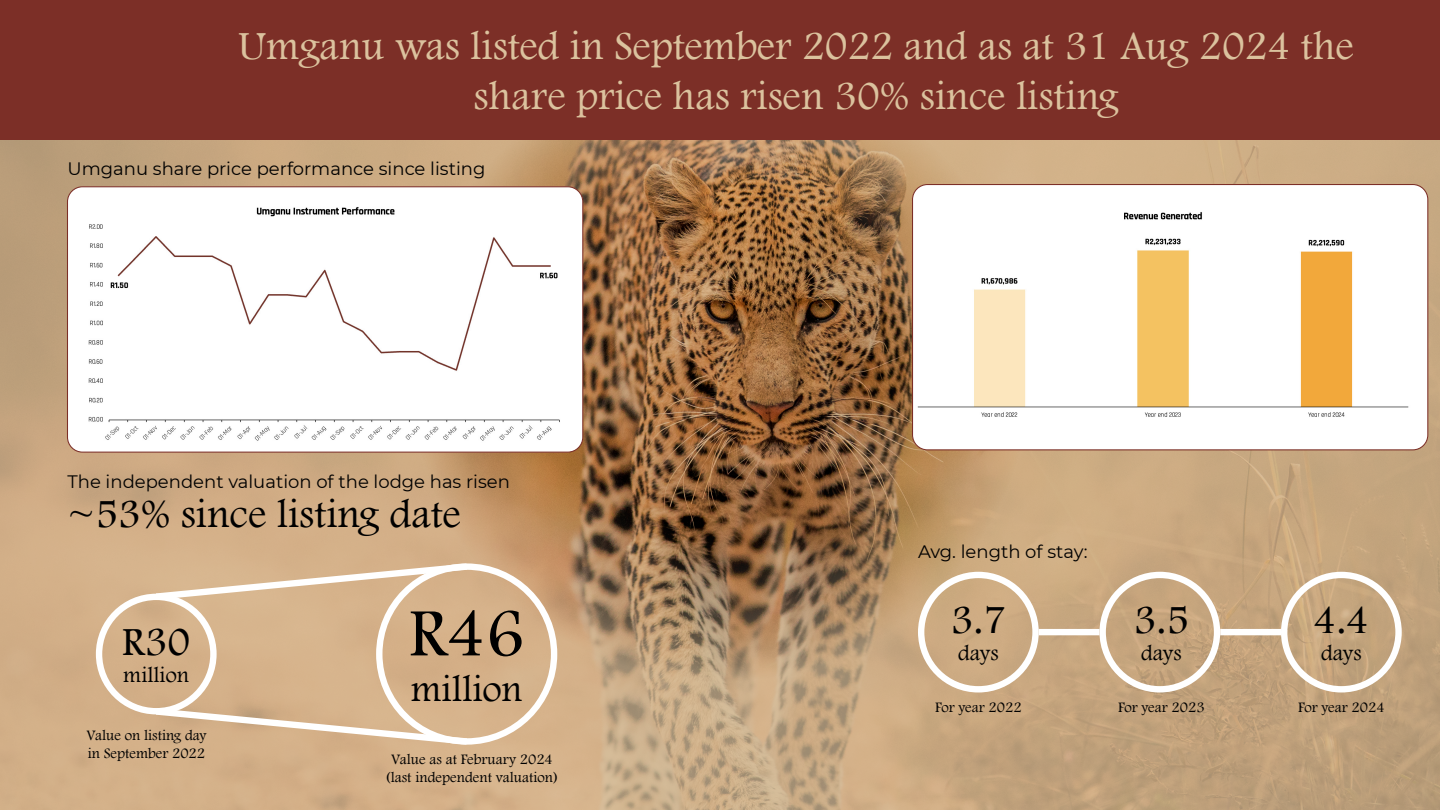
<style>
.page{position:relative;width:1440px;height:810px;background:#fff}
.page>*{position:absolute;margin:0;border:0;box-sizing:border-box;transform-origin:0 0}
.t1{font:70.28px "Footlight MT Light";color:#000}
.t2{font:41.33px/49.7px "Footlight MT Light";color:#dbc29e;text-align:center}
.t3{font:41.33px "Footlight MT Light";color:#000}
.t4{font:38.25px "Footlight MT Light";color:#000}
.t5{font:22.5px "Footlight MT Light";color:#000}
.t6{font:18px "Montserrat";color:#000}
.t7{font:15px/18px "Footlight MT Light";color:#000}
</style>
<div class="page">
<img style="left:0;top:140px;width:1440px;height:670px">
<img style="left:410px;top:140px;width:620px;height:542px">
<div style="left:0;top:0;width:1440px;height:140px;background:#7c2f27"></div>
<img style="left:68px;top:187px;width:515px;height:265px">
<div style="left:67px;top:186px;width:516px;height:267px;border:1px solid #7c2f27;border-radius:15px"></div>
<img style="left:913px;top:188px;width:515px;height:259px">
<div style="left:912px;top:184px;width:516px;height:266px;border:1px solid #7c2f27;border-radius:15px"></div>
<div style="left:96px;top:594px;width:121px;height:120px;border:6px solid #fff;border-radius:50%"></div>
<div style="left:918px;top:572px;width:121px;height:121px;border:6px solid #fff;border-radius:50%"></div>
<div style="left:1099px;top:572px;width:121px;height:121px;border:6px solid #fff;border-radius:50%"></div>
<div style="left:1281px;top:572px;width:121px;height:121px;border:6px solid #fff;border-radius:50%"></div>
<div style="left:376px;top:563px;width:181px;height:182px;border:6px solid #fff;border-radius:50%"></div>
<svg style="left:149px;top:560px;width:325px;height:44px"></svg>
<svg style="left:149px;top:705px;width:325px;height:43px"></svg>
<div style="left:1039px;top:629px;width:61px;height:6px;background:#fff"></div>
<div style="left:1220px;top:629px;width:61px;height:6px;background:#fff"></div>
<h2 class="t2" style="left:238px;top:20px;width:1117px">Umganu was listed in September 2022 and as at 31 Aug 2024 the share price has risen 30% since listing</h2>
<p class="t6" style="left:68px;top:156px;width:419px">Umganu share price performance since listing</p>
<p class="t6" style="left:68px;top:469px;width:444px">The independent valuation of the lodge has risen</p>
<h2 class="t3" style="left:68px;top:489px;width:395px">~53% since listing date</h2>
<h2 class="t3" style="left:122px;top:617px;width:70px">R30</h2>
<h3 class="t5" style="left:123px;top:661px;width:67px">million</h3>
<p class="t7" style="left:86px;top:726px;width:122px">Value on listing day in September 2022</p>
<h1 class="t1" style="left:409px;top:591px;width:117px">R46</h1>
<h3 class="t4" style="left:411px;top:666px;width:113px">million</h3>
<p class="t7" style="left:385px;top:750px;width:175px;text-align:center">Value as at February 2024 (last independent valuation)</p>
<p class="t6" style="left:918px;top:539px;width:171px">Avg. length of stay:</p>
<h2 class="t3" style="left:1134px;top:595px;width:57px">3.5</h2>
<h3 class="t5" style="left:1141px;top:639px;width:42px">days</h3>
<h2 class="t3" style="left:951px;top:595px;width:57px">3.7</h2>
<h3 class="t5" style="left:958px;top:639px;width:42px">days</h3>
<p class="t7" style="left:935px;top:698px;width:88px">For year 2022</p>
<p class="t7" style="left:1118px;top:698px;width:88px">For year 2023</p>
<p class="t7" style="left:1298px;top:698px;width:88px">For year 2024</p>
<h2 class="t3" style="left:1314px;top:595px;width:57px">4.4</h2>
<h3 class="t5" style="left:1321px;top:639px;width:42px">days</h3>
</div>
